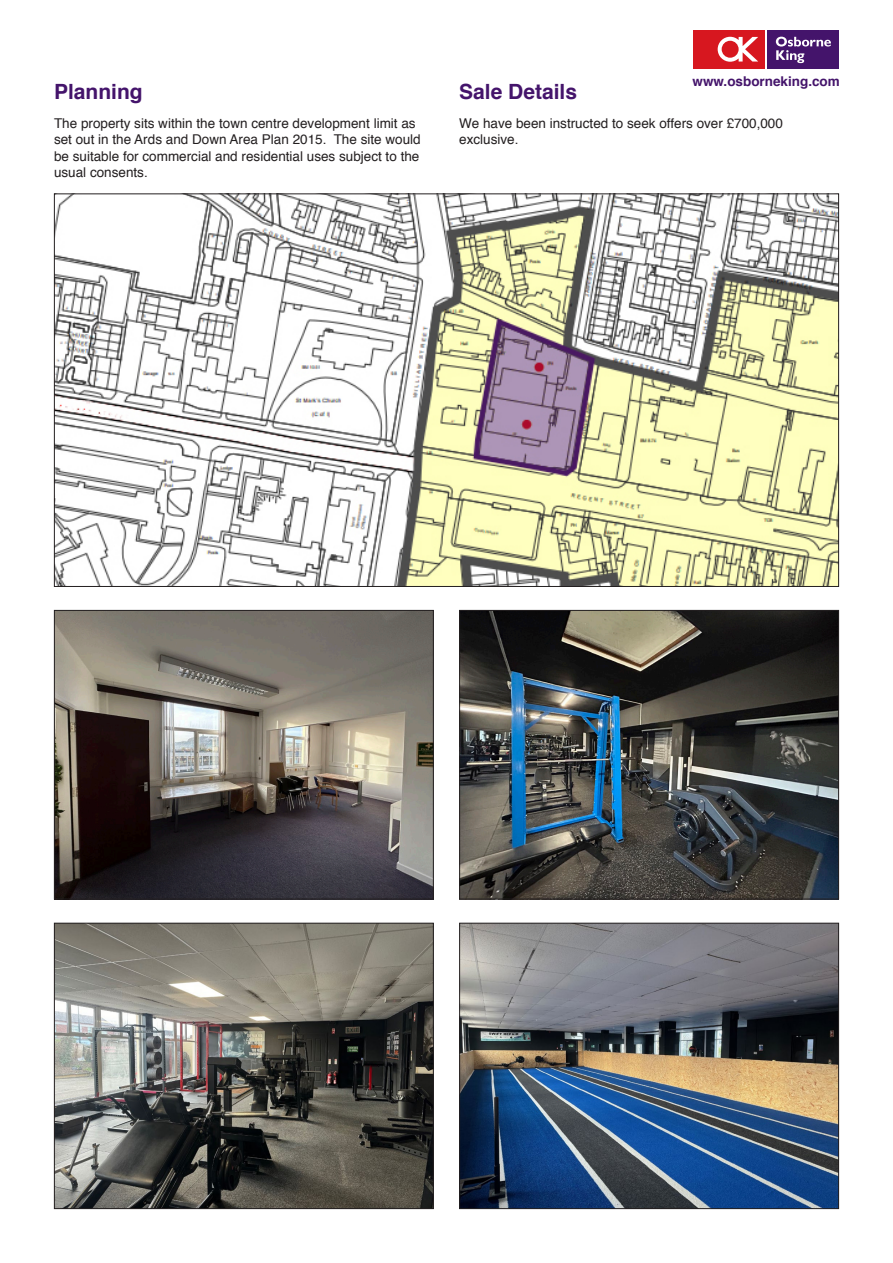
<style>
.page{position:relative;width:893px;height:1263px;background:#fff}
.page>*{position:absolute;margin:0;border:0;box-sizing:border-box;transform-origin:0 0}
.H3_-_No_Span{font:700 21px "Helvetica";color:#44146b}
.Body_Text_-_No_Span{font:700 21px "Helvetica";color:#44146b}
.Body_Text_-_No_Span-2{font:13.5px/16.5px "Helvetica";color:#231f20}
.t1{font:700 13.5px "Helvetica";color:#44146b}
</style>
<div class="page">
<div style="left:690px;top:27px;width:152px;height:44px;background:linear-gradient(to right,#fff,#fff)"></div>
<div style="left:767px;top:30px;width:72px;height:38px;background:#44146b"></div>
<svg style="left:776px;top:37px;width:55px;height:26px"></svg>
<div style="left:693px;top:30px;width:72px;height:38px;background:#d7171f"></div>
<svg style="left:718px;top:37px;width:40px;height:25px"></svg>
<img style="left:56px;top:925px;width:376px;height:282px">
<div style="left:54px;top:923px;width:380px;height:286px;border:1px solid #231f20"></div>
<img style="left:56px;top:195px;width:781px;height:390px">
<img style="left:461px;top:925px;width:376px;height:282px">
<div style="left:459px;top:923px;width:380px;height:286px;border:1px solid #231f20"></div>
<img style="left:56px;top:612px;width:376px;height:285px">
<div style="left:54px;top:610px;width:380px;height:289px;border:1px solid #231f20"></div>
<img style="left:461px;top:612px;width:376px;height:285px">
<div style="left:459px;top:610px;width:380px;height:289px;border:1px solid #231f20"></div>
<p class="Body_Text_-_No_Span" style="left:54px;top:74px;width:90px">Planning</p>
<p class="Body_Text_-_No_Span-2" style="left:54px;top:115px;width:368px">The property sits within the town centre development limit as set out in the Ards and Down Area Plan 2015. The site would be suitable for commercial and residential uses subject to the usual consents.</p>
<p class="t1" style="left:693px;top:70px;width:149px">www.osborneking.com</p>
<p class="H3_-_No_Span" style="left:459px;top:74px;width:119px">Sale Details</p>
<p class="Body_Text_-_No_Span-2" style="left:459px;top:115px;width:325px">We have been instructed to seek offers over £700,000 exclusive.</p>
</div>
